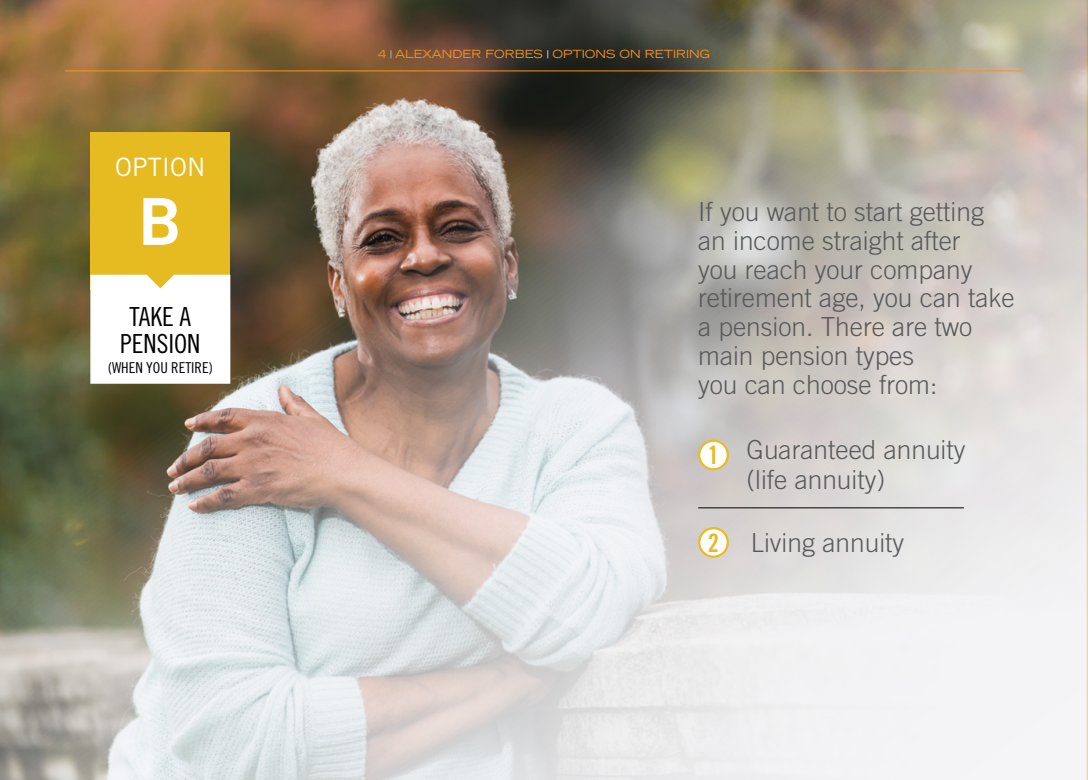
<style>
.page{position:relative;width:1088px;height:780px;background:#fff}
.page>*{position:absolute;margin:0;border:0;box-sizing:border-box;transform-origin:0 0}
.t1{font:64.75px "Trade Gothic LT Std Bd 2";color:#fff}
.t2{font:300 26.25px/28.8px "Trade Gothic LT Std";color:#58595b}
.t3{font:26.25px/27.5px "Trade Gothic LT Std Cn 18";color:#000;text-align:center}
.t4{font:25.38px "Trade Gothic LT Std";color:#fff}
.t5{font:25.38px "Trade Gothic LT Std Bd Cn 20";color:#e8bb20}
.t6{font:15px "Trade Gothic LT Std Cn 18";color:#000}
.t7{font:expanded 11.25px "Trade Gothic LT Std";color:#f7941e}
.s1{font-family:"Trade Gothic LT Std Bd Cn 20";font-weight:400;font-size:25.38px;color:#e8bb20}
</style>
<div class="page">
<img style="left:0;top:0;width:1088px;height:780px">
<div style="left:699px;top:440px;width:29px;height:29px;background:#fff;border-radius:50%"></div>
<div style="left:698px;top:439px;width:31px;height:31px;border:2px solid #e8bb20;border-radius:50%"></div>
<div style="left:699px;top:528px;width:29px;height:28px;background:#fff;border-radius:50%"></div>
<div style="left:698px;top:527px;width:31px;height:30px;border:2px solid #e8bb20;border-radius:50%"></div>
<hr style="left:698px;top:507px;width:266px;height:1px;background:#000">
<div style="left:90px;top:132px;width:140px;height:157px;background:#e6ba21"></div>
<svg style="left:90px;top:275px;width:140px;height:109px"></svg>
<svg style="left:390px;top:50px;width:2px;height:8px"></svg>
<hr style="left:65px;top:70px;width:958px;height:1px;background:#f7941e">
<p class="t4" style="left:115px;top:152px;width:92px">OPTION</p>
<h1 class="t1" style="left:138px;top:181px;width:45px">B</h1>
<p class="t3" style="left:120px;top:302px;width:82px">TAKE A<br>PENSION</p>
<p class="t6" style="left:108px;top:358px;width:106px">(WHEN YOU RETIRE)</p>
<p class="t7" style="left:378px;top:47px;width:333px">4 ALEXANDER FORBES OPTIONS ON RETIRING</p>
<p class="t2" style="left:698px;top:197px;width:318px">If you want to start getting an income straight after<br>you reach your company retirement age, you can take a pension. There are two main pension types<br>you can choose from:</p>
<p class="t5" style="left:708px;top:439px;width:13px">1</p>
<p class="t2" style="left:746px;top:434px;width:220px;line-height:30px">Guaranteed annuity (life annuity)</p>
<p class="t2" style="left:708px;top:528px;width:198px"><span class="s1">2</span> Living annuity</p>
</div>
